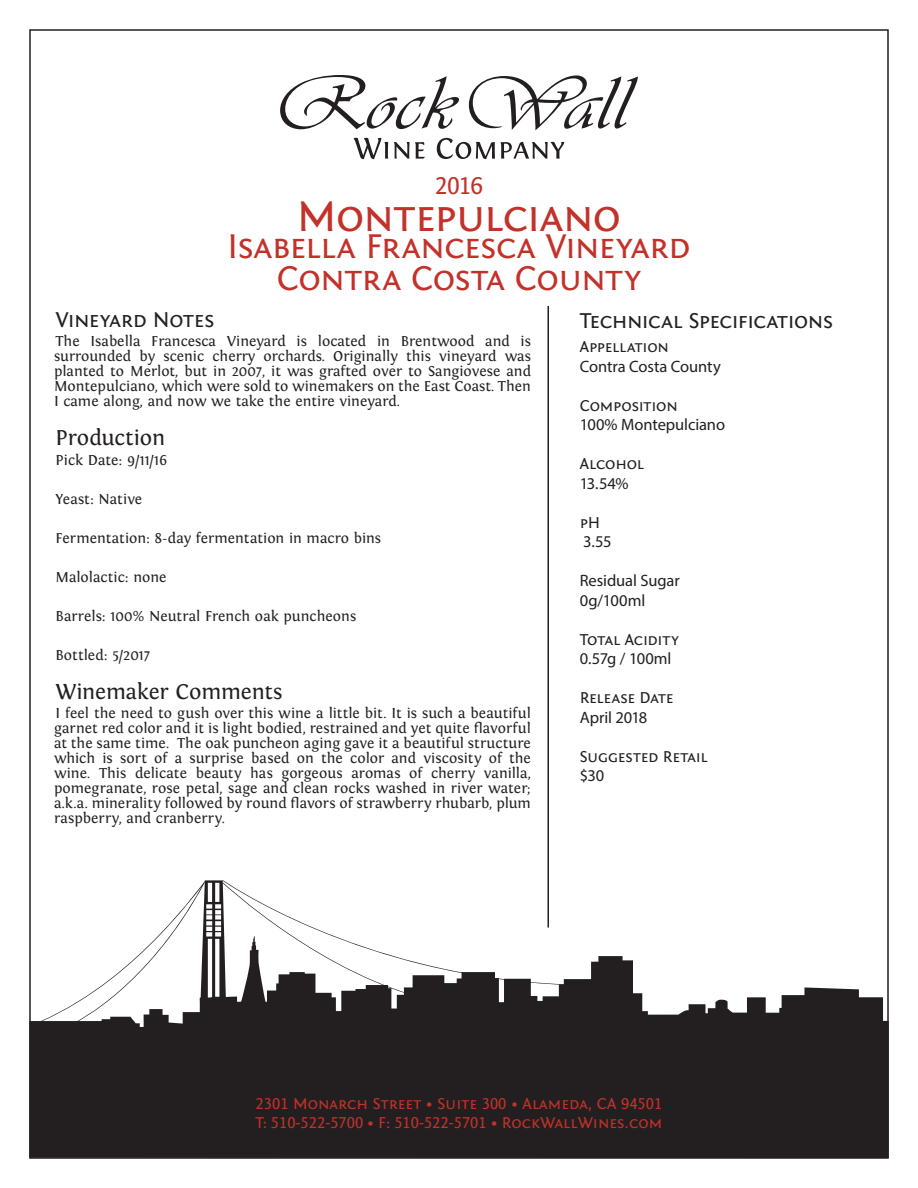
<style>
.page{position:relative;width:918px;height:1188px;background:#fff}
.page>*{position:absolute;margin:0;border:0;box-sizing:border-box;transform-origin:0 0}
.t1{font:45px "Fontin Sans Small Caps";letter-spacing:-.02em;color:#c3322a}
.t2{font:36px "Fontin Sans Small Caps";letter-spacing:-.015em;color:#c3322a}
.t3{font:25.5px "Fontin Sans Small Caps";color:#c3322a}
.t4{font:22.5px "Fontin Sans Small Caps";letter-spacing:-.025em;color:#231f20}
.t5{font:22.5px "Fontin";letter-spacing:-.01em;color:#231f20}
.t6{font:16.5px "Fontin Sans Small Caps";color:#c3322a}
.t7{font:16.5px "Myriad Pro";letter-spacing:-.005em;color:#231f20}
.t8{font:16.5px "Fontin Sans Small Caps";letter-spacing:-.01em;color:#231f20}
.t9{font:15px/15px "Fontin";color:#231f20;text-align:justify}
</style>
<div class="page">
<svg style="left:29px;top:956px;width:860px;height:202px;fill:#231f20"></svg>
<svg style="left:39px;top:880px;width:526px;height:142px"></svg>
<svg style="left:280px;top:75px;width:179px;height:54px"></svg>
<svg style="left:469px;top:75px;width:169px;height:55px"></svg>
<svg style="left:354px;top:138px;width:34px;height:21px"></svg>
<svg style="left:394px;top:142px;width:31px;height:17px"></svg>
<svg style="left:437px;top:138px;width:127px;height:21px"></svg>
<hr style="left:548px;top:306px;width:1px;height:622px;background:#231f20">
<p class="t3" style="left:435px;top:171px;width:50px">2016</p>
<p class="t1" style="left:297px;top:192px;width:326px">Montepulciano</p>
<p class="t2" style="left:227px;top:227px;width:465px">Isabella Francesca Vineyard</p>
<p class="t2" style="left:277px;top:258px;width:366px">Contra Costa County</p>
<p class="t4" style="left:56px;top:307px;width:160px">Vineyard Notes</p>
<p class="t9" style="left:54px;top:334px;width:479px">The Isabella Francesca Vineyard is located in Brentwood and is surrounded by scenic cherry orchards. Originally this vineyard was planted to Merlot, but in 2007, it was grafted over to Sangiovese and Montepulciano, which were sold to winemakers on the East Coast. Then I came along, and now we take the entire vineyard.</p>
<p class="t5" style="left:56px;top:425px;width:111px">Production</p>
<p class="t9" style="left:56px;top:453px;width:113px">Pick Date: 9/11/16</p>
<p class="t9" style="left:56px;top:492px;width:88px">Yeast: Native</p>
<p class="t9" style="left:56px;top:531px;width:327px">Fermentation: 8-day fermentation in macro bins</p>
<p class="t9" style="left:56px;top:570px;width:113px">Malolactic: none</p>
<p class="t9" style="left:56px;top:609px;width:302px">Barrels: 100% Neutral French oak puncheons</p>
<p class="t9" style="left:56px;top:648px;width:96px">Bottled: 5/2017</p>
<p class="t5" style="left:56px;top:679px;width:229px">Winemaker Comments</p>
<p class="t9" style="left:54px;top:706px;width:479px">I feel the need to gush over this wine a little bit. It is such a beautiful garnet red color and it is light bodied, restrained and yet quite flavorful at the same time. The oak puncheon aging gave it a beautiful structure which is sort of a surprise based on the color and viscosity of the wine. This delicate beauty has gorgeous aromas of cherry vanilla, pomegranate, rose petal, sage and clean rocks washed in river water; a.k.a. minerality followed by round flavors of strawberry rhubarb, plum raspberry, and cranberry.</p>
<p class="t4" style="left:580px;top:309px;width:255px">Technical Specifications</p>
<p class="t8" style="left:580px;top:338px;width:91px">Appellation</p>
<p class="t7" style="left:580px;top:356px;width:143px">Contra Costa County</p>
<p class="t8" style="left:580px;top:396px;width:100px">Composition</p>
<p class="t7" style="left:580px;top:415px;width:147px">100% Montepulciano</p>
<p class="t8" style="left:580px;top:455px;width:66px">Alcohol</p>
<p class="t7" style="left:580px;top:473px;width:50px">13.54%</p>
<p class="t8" style="left:580px;top:513px;width:22px">pH</p>
<p class="t7" style="left:583px;top:532px;width:30px">3.55</p>
<p class="t7" style="left:580px;top:571px;width:102px">Residual Sugar</p>
<p class="t7" style="left:580px;top:590px;width:67px">0g/100ml</p>
<p class="t8" style="left:580px;top:630px;width:101px">Total Acidity</p>
<p class="t7" style="left:580px;top:649px;width:93px">0.57g / 100ml</p>
<p class="t8" style="left:580px;top:689px;width:96px">Release Date</p>
<p class="t7" style="left:580px;top:707px;width:69px">April 2018</p>
<p class="t8" style="left:580px;top:747px;width:129px">Suggested Retail</p>
<p class="t7" style="left:580px;top:766px;width:26px">$30</p>
<p class="t6" style="left:256px;top:1094px;width:408px">2301 Monarch Street • Suite 300 • Alameda, CA 94501</p>
<p class="t6" style="left:256px;top:1114px;width:408px">T: 510-522-5700 • F: 510-522-5701 • RockWallWines.com</p>
</div>
